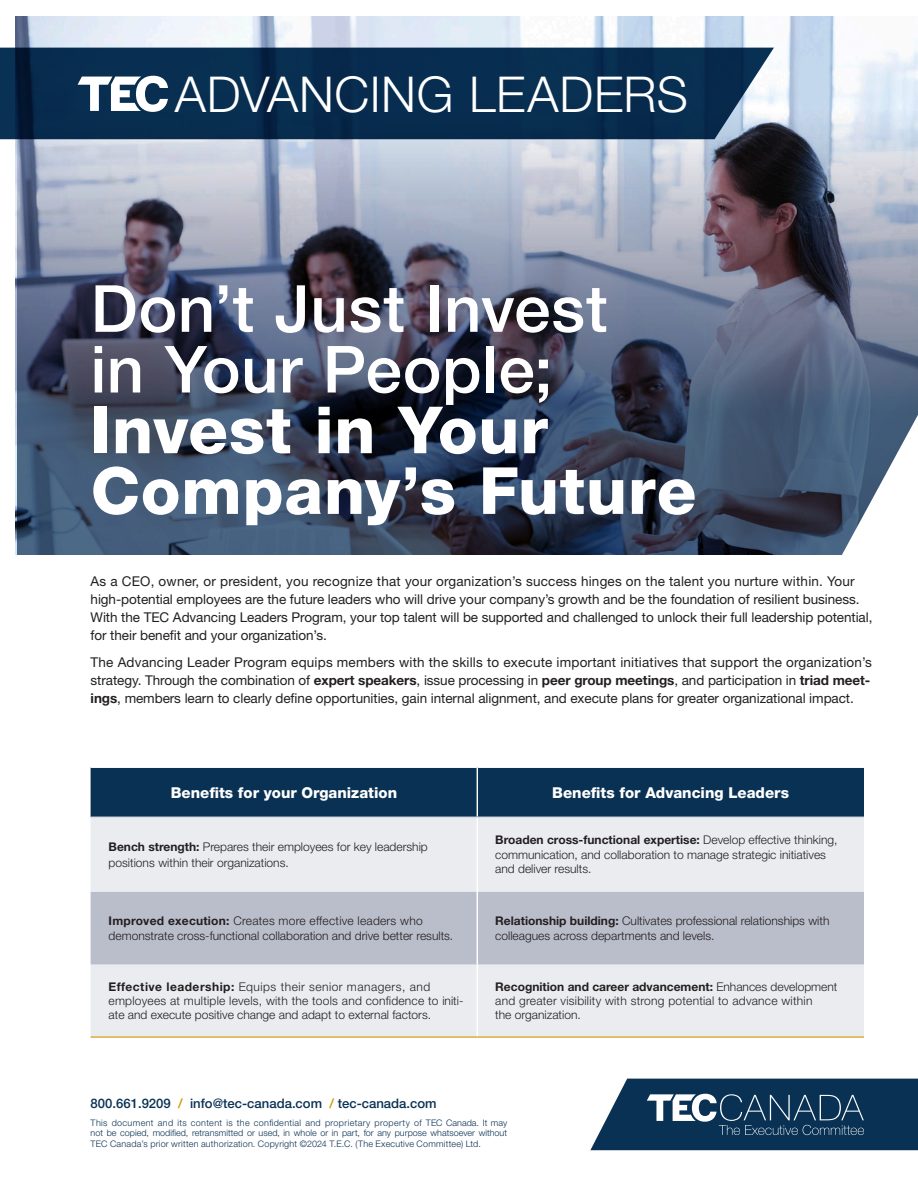
<style>
.page{position:relative;width:918px;height:1188px;background:#fff}
.page>*{position:absolute;margin:0;border:0;box-sizing:border-box;transform-origin:0 0}
.t1{font:500 65.1px/60.8px "Helvetica Neue LT Std";letter-spacing:.01em;color:#fff}
.t2{font:300 49.5px "Helvetica Neue LT Std";letter-spacing:.01em;color:#fff}
.t3{font:800 15px "Helvetica Neue LT Std";color:#fff}
.t4{font:13.5px/18px "Helvetica Neue LT Std";letter-spacing:-.005em;color:#231f20}
.t5{font:500 13.2px "Helvetica Neue LT Std";color:#093153}
.t6{font:300 12px/14.4px "Helvetica Neue LT Std";color:#231f20}
.t7{font:300 12px/14.4px "Helvetica Neue LT Std";letter-spacing:.02em;color:#231f20}
.t8{font:300 9px/10.5px "Helvetica Neue LT Std";letter-spacing:.025em;color:#093153;text-align:justify}
.s1{font-weight:800}
.s2{font-weight:700}
.s3{color:#d49600}
</style>
<div class="page">
<img style="left:15px;top:17px;width:903px;height:537px">
<svg style="left:17px;top:111px;width:901px;height:443px;background:#5e677d"></svg>
<svg style="left:0;top:48px;width:774px;height:91px;background:#0e3253"></svg>
<svg style="left:839px;top:415px;width:79px;height:140px"></svg>
<svg style="left:78px;top:76px;width:90px;height:36px"></svg>
<svg style="left:590px;top:1079px;width:328px;height:71px;background:#2a4c6a"></svg>
<div style="left:91px;top:768px;width:773px;height:49px;background:#093153"></div>
<div style="left:91px;top:818px;width:773px;height:219px;background:#eaecf0"></div>
<div style="left:91px;top:892px;width:773px;height:72px;background:#babdca"></div>
<hr style="left:91px;top:817px;width:386px;height:1px;background:#dadce3">
<hr style="left:477px;top:817px;width:387px;height:1px;background:#dadce3">
<hr style="left:477px;top:768px;width:1px;height:49px;background:#fff">
<hr style="left:477px;top:818px;width:1px;height:74px;background:#fff">
<hr style="left:477px;top:892px;width:1px;height:72px;background:#fff">
<hr style="left:477px;top:964px;width:1px;height:73px;background:#fff">
<hr style="left:91px;top:1037px;width:386px;height:1px;background:#d49600">
<hr style="left:477px;top:1037px;width:387px;height:1px;background:#d49600">
<p class="t2" style="left:175px;top:65px;width:515px">ADVANCING LEADERS</p>
<p class="t1" style="left:91px;top:278px;width:607px">Don’t Just Invest<br>in Your People;<br><span class="s1">Invest in Your<br>Company’s Future</span></p>
<p class="t4" style="left:91px;top:572px;width:783px">As a CEO, owner, or president, you recognize that your organization’s success hinges on the talent you nurture within. Your high-potential employees are the future leaders who will drive your company’s growth and be the foundation of resilient business.<br>With the TEC Advancing Leaders Program, your top talent will be supported and challenged to unlock their full leadership potential, for their benefit and your organization’s.</p>
<p class="t4" style="left:91px;top:653px;width:783px">The Advancing Leader Program equips members with the skills to execute important initiatives that support the organization’s strategy. Through the combination of <span class="s2">expert speakers</span>, issue processing in <span class="s2">peer group meetings</span>, and participation in <span class="s2">triad meet&shy;ings</span>, members learn to clearly define opportunities, gain internal alignment, and execute plans for greater organizational impact.</p>
<p class="t3" style="left:171px;top:783px;width:228px">Benefits for your Organization</p>
<p class="t3" style="left:552px;top:783px;width:238px">Benefits for Advancing Leaders</p>
<p class="t6" style="left:109px;top:839px;width:321px;line-height:15.3px"><span class="s2">Bench strength:</span> Prepares their employees for key leadership positions within their organizations.</p>
<p class="t6" style="left:495px;top:833px;width:344px"><span class="s2">Broaden cross-functional expertise:</span> Develop effective thinking, communication, and collaboration to manage strategic initiatives and deliver results.</p>
<p class="t6" style="left:109px;top:914px;width:346px"><span class="s2">Improved execution:</span> Creates more effective leaders who demonstrate cross-functional collaboration and drive better results.</p>
<p class="t6" style="left:495px;top:914px;width:336px"><span class="s2">Relationship building:</span> Cultivates professional relationships with colleagues across departments and levels.</p>
<p class="t7" style="left:109px;top:979px;width:356px"><span class="s2">Effective leadership:</span> Equips their senior managers, and employees at multiple levels, with the tools and confidence to initi&shy;ate and execute positive change and adapt to external factors.</p>
<p class="t7" style="left:495px;top:979px;width:344px"><span class="s2">Recognition and career advancement:</span> Enhances development and greater visibility with strong potential to advance within<br>the organization.</p>
<p class="t5" style="left:91px;top:1095px;width:348px">800.661.9209 <span class="s3">/</span> info@tec-canada.com <span class="s3">/</span> tec-canada.com</p>
<p class="t8" style="left:91px;top:1117px;width:418px">This document and its content is the confidential and proprietary property of TEC Canada. It may not be copied, modified, retransmitted or used, in whole or in part, for any purpose whatsoever without TEC Canada’s prior written authorization. Copyright ©2024 T.E.C. (The Executive Committee) Ltd.</p>
</div>
